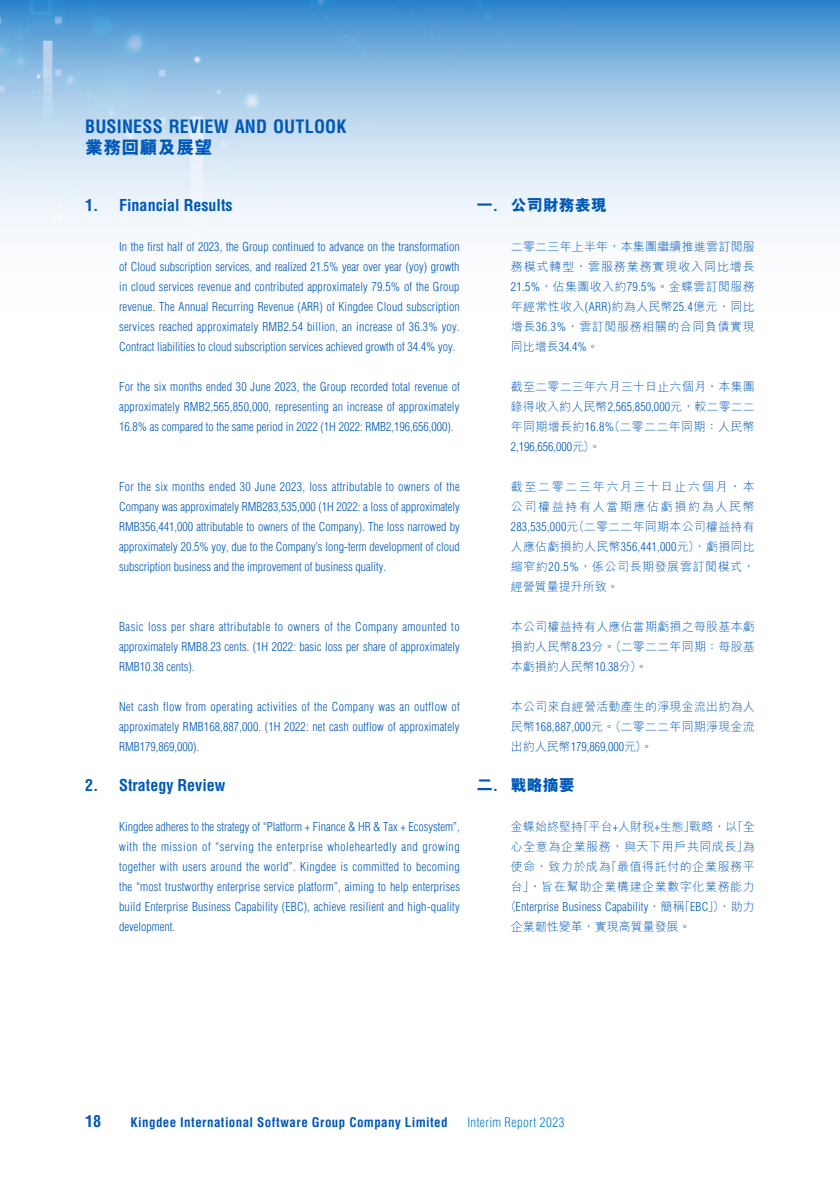
<style>
.page{position:relative;width:840px;height:1191px;background:#fff}
.page>*{position:absolute;margin:0;border:0;box-sizing:border-box;transform-origin:0 0}
.t1{font:700 condensed 18px "Helvetica LT Std";letter-spacing:.01em;color:#0058b8}
.t2{font:800 18px "M Hei HK";letter-spacing:.015em;color:#0058b8}
.t3{font:700 condensed 16px "Helvetica LT Std";color:#0058b8}
.t4{font:800 16px "M Hei HK";color:#0058b8}
.t5{font:700 condensed 13px "Helvetica LT Std";letter-spacing:.03em;color:#0058b8}
.t6{font:300 condensed 13px "Helvetica LT Std";letter-spacing:.03em;color:#007dca}
.t7{font:300 condensed 12px/20px "Helvetica LT Std";color:#0058b8;text-align:justify}
.t8{font:300 12px/20px "M Hei HK";letter-spacing:.02em;color:#0058b8;text-align:justify}
.t9{font:300 12px "M Hei HK";color:#0058b8}
.s1{font-family:"Helvetica LT Std";font-weight:700;font-stretch:condensed}
.s2{font-family:"Helvetica LT Std";font-stretch:condensed}
.s3{font-family:"M Hei HK";font-stretch:normal}
</style>
<div class="page">
<img style="left:0;top:0;width:839px;height:230px">
<h1 class="t1" style="left:85px;top:115px;width:263px">BUSINESS REVIEW AND OUTLOOK</h1>
<h1 class="t2" style="left:85px;top:138px;width:129px">業務回顧及展望</h1>
<h2 class="t3" style="left:85px;top:195px;width:149px">1. Financial Results</h2>
<p class="t7" style="left:119px;top:236px;width:342px">In the first half of 2023, the Group continued to advance on the transformation of Cloud subscription services, and realized 21.5% year over year (yoy) growth in cloud services revenue and contributed approximately 79.5% of the Group revenue. The Annual Recurring Revenue (ARR) of Kingdee Cloud subscription services reached approximately RMB2.54 billion, an increase of 36.3% yoy.<br>Contract liabilities to cloud subscription services achieved growth of 34.4% yoy.</p>
<p class="t7" style="left:119px;top:376px;width:342px">For the six months ended 30 June 2023, the Group recorded total revenue of approximately RMB2,565,850,000, representing an increase of approximately 16.8% as compared to the same period in 2022 (1H 2022: RMB2,196,656,000).</p>
<p class="t7" style="left:119px;top:476px;width:342px">For the six months ended 30 June 2023, loss attributable to owners of the Company was approximately RMB283,535,000 (1H 2022: a loss of approximately RMB356,441,000 attributable to owners of the Company). The loss narrowed by approximately 20.5% yoy, due to the Company’s long-term development of cloud subscription business and the improvement of business quality.</p>
<p class="t7" style="left:119px;top:616px;width:342px">Basic loss per share attributable to owners of the Company amounted to approximately RMB8.23 cents. (1H 2022: basic loss per share of approximately RMB10.38 cents).</p>
<p class="t7" style="left:119px;top:696px;width:342px">Net cash flow from operating activities of the Company was an outflow of approximately RMB168,887,000. (1H 2022: net cash outflow of approximately RMB179,869,000).</p>
<h2 class="t3" style="left:85px;top:775px;width:142px">2. Strategy Review</h2>
<p class="t7" style="left:119px;top:816px;width:342px">Kingdee adheres to the strategy of “Platform + Finance &amp; HR &amp; Tax + Ecosystem”, with the mission of “serving the enterprise wholeheartedly and growing together with users around the world”. Kingdee is committed to becoming the “most trustworthy enterprise service platform”, aiming to help enterprises build Enterprise Business Capability (EBC), achieve resilient and high-quality development.</p>
<h2 class="t4" style="left:476px;top:197px;width:132px">一<span class="s1">.</span> 公司財務表現</h2>
<p class="t8" style="left:510px;top:236px;width:245px">二零二三年上半年，本集團繼續推進雲訂閱服務模式轉型，雲服務業務實現收入同比增長<span class="s2">21.5%</span>，佔集團收入約<span class="s2">79.5%</span>。金蝶雲訂閱服務年經常性收入<span class="s2">(ARR)</span>約為人民幣<span class="s2">25.4</span>億元，同比增長<span class="s2">36.3%</span>，雲訂閱服務相關的合同負債實現同比增長<span class="s2">34.4%</span>。</p>
<p class="t8" style="left:510px;top:376px;width:245px">截至二零二三年六月三十日止六個月，本集團錄得收入約人民幣<span class="s2">2,565,850,000</span>元，較二零二二年同期增長約<span class="s2">16.8%</span>（二零二二年同期：人民幣</p>
<p class="t7" style="left:510px;top:436px;width:92px">2,196,656,000<span class="s3">元）。</span></p>
<p class="t8" style="left:510px;top:476px;width:245px">截至二零二三年六月三十日止六個月，本公司權益持有人當期應佔虧損約為人民幣<span class="s2">283,535,000</span>元（二零二二年同期本公司權益持有人應佔虧損約人民幣<span class="s2">356,441,000</span>元），虧損同比縮窄約<span class="s2">20.5%</span>，係公司長期發展雲訂閱模式，經營質量提升所致。</p>
<p class="t8" style="left:510px;top:616px;width:245px">本公司權益持有人應佔當期虧損之每股基本虧損約人民幣<span class="s2">8.23</span>分。（二零二二年同期：每股基本虧損約人民幣<span class="s2">10.38</span>分）。</p>
<p class="t8" style="left:510px;top:696px;width:245px">本公司來自經營活動產生的淨現金流出約為人民幣<span class="s2">168,887,000</span>元。（二零二二年同期淨現金流</p>
<p class="t7" style="left:510px;top:736px;width:144px"><span class="s3">出約人民幣</span>179,869,000<span class="s3">元）。</span></p>
<h2 class="t4" style="left:476px;top:777px;width:100px">二<span class="s1">.</span> 戰略摘要</h2>
<p class="t8" style="left:510px;top:816px;width:245px">金蝶始終堅持「平台<span class="s2">+</span>人財稅<span class="s2">+</span>生態」戰略，以「全心全意為企業服務，與天下用戶共同成長」為使命，致力於成為「最值得託付的企業服務平台」，旨在幫助企業構建企業數字化業務能力</p>
<p class="t7" style="left:504px;top:896px;width:251px"><span class="s3">（</span>Enterprise Business Capability<span class="s3">，簡稱「</span>EBC<span class="s3">」），助力</span></p>
<p class="t9" style="left:510px;top:920px;width:181px">企業韌性變革，實現高質量發展。</p>
<h2 class="t3" style="left:85px;top:1110px;width:17px">18</h2>
<p class="t5" style="left:130px;top:1113px;width:318px">Kingdee International Software Group Company Limited</p>
<p class="t6" style="left:467px;top:1113px;width:99px">Interim Report 2023</p>
</div>
